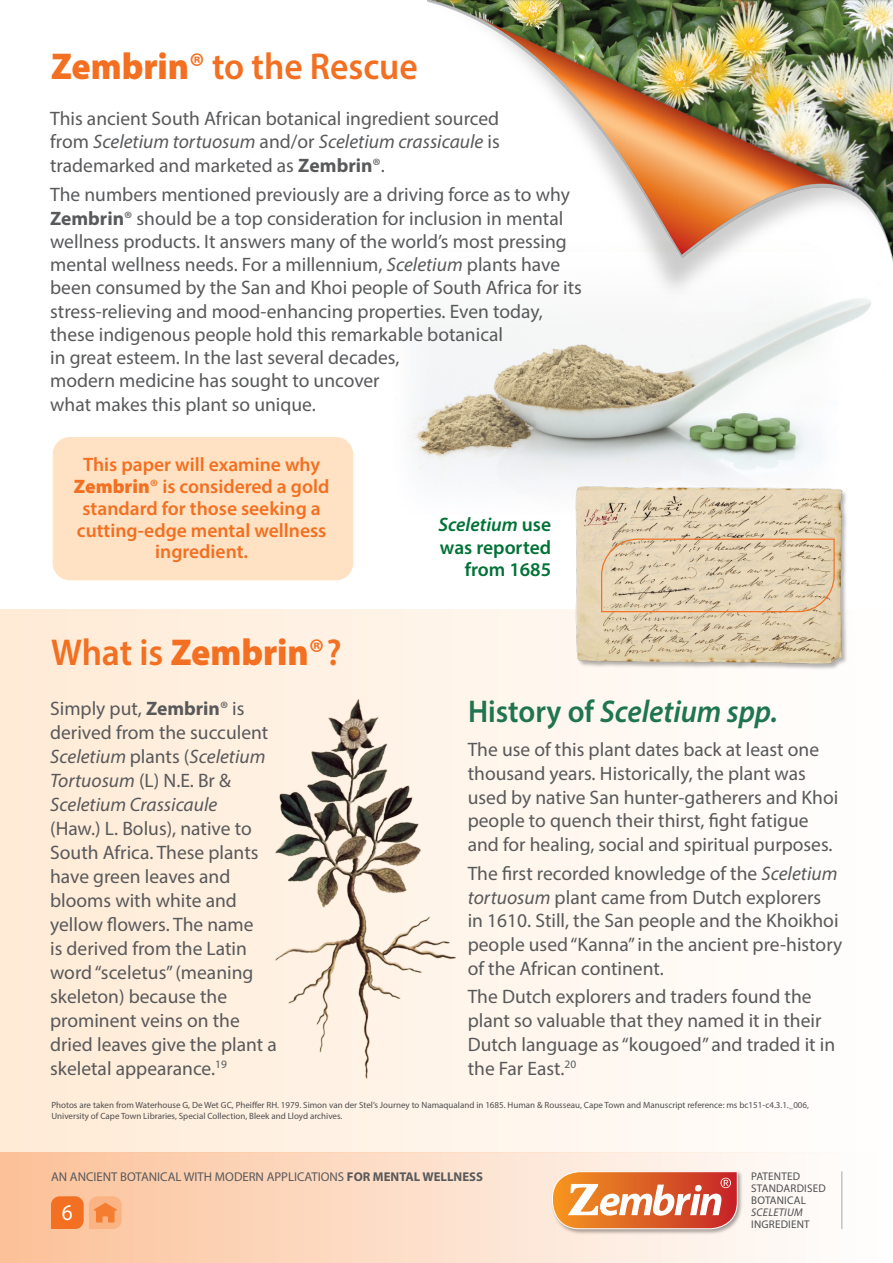
<style>
.page{position:relative;width:893px;height:1263px;background:#fff}
.page>*{position:absolute;margin:0;border:0;box-sizing:border-box;transform-origin:0 0}
.t1{font:600 37.5px "Myriad Pro";color:#f36f21;scale:.95 1}
.t2{font:italic 600 31.5px "Myriad Pro";color:#1e7550;scale:.95 1}
.t3{font:22.5px "Myriad Pro";color:#fff;scale:.95 1}
.t4{font:19.5px/24px "Myriad Pro";color:#58595b}
.t5{font:600 19.5px/21.8px "Myriad Pro";color:#f36f21;text-align:center}
.t6{font:600 19.5px/22.5px "Myriad Pro";color:#007236;text-align:right}
.t7{font:12.75px "Myriad Pro";color:#58595b}
.t8{font:11.1px/12.1px "Myriad Pro";letter-spacing:.02em;color:#4d4d4f}
.t9{font:italic 11.1px "Myriad Pro";letter-spacing:.02em;color:#4d4d4f}
.t10{font:9px/11.2px "Myriad Pro";color:#4d4d4f}
.s1{font-weight:900}
.s2{font-style:italic}
.s3{font-weight:700}
.s4{font-style:normal}
</style>
<div class="page">
<img style="left:353px;top:329px;width:479px;height:186px">
<div style="left:0;top:609px;width:893px;height:543px;background:linear-gradient(to right,#ffebd5,#fffefe)"></div>
<img style="left:427px;top:0;width:466px;height:327px">
<div style="left:0;top:1152px;width:893px;height:111px;background:linear-gradient(to right,#fcc299,#feffff)"></div>
<div style="left:551px;top:1170px;width:192px;height:65px;background:#000;opacity:.35"></div>
<svg style="left:552px;top:1171px;width:186px;height:58px"></svg>
<hr style="left:841px;top:1171px;width:1px;height:58px;background:#4d4d4f">
<div style="left:53px;top:438px;width:300px;height:142px;background:#fee2c3;border-radius:17px"></div>
<div style="left:53px;top:437px;width:300px;height:143px;border:1px solid #fedbb4;border-radius:17px"></div>
<img style="left:252px;top:688px;width:211px;height:397px">
<img style="left:571px;top:479px;width:281px;height:196px">
<svg style="left:600px;top:538px;width:235px;height:75px;background:#dec9aa"></svg>
<svg style="left:50px;top:1195px;width:72px;height:35px;background:#f69557"></svg>
<h1 class="t1" style="left:51px;top:43px;width:388px"><span class="s1">Zembrin</span>® to the Rescue</h1>
<p class="t4" style="left:50px;top:107px;width:451px;line-height:23.2px;text-align:justify">This ancient South African botanical ingredient sourced from <span class="s2">Sceletium tortuosum</span> and/or <span class="s2">Sceletium crassicaule</span> is trademarked and marketed as <span class="s3">Zembrin</span>®.</p>
<p class="t4" style="left:50px;top:183px;width:533px;line-height:23.2px">The numbers mentioned previously are a driving force as to why <span class="s3">Zembrin</span>® should be a top consideration for inclusion in mental wellness products. It answers many of the world’s most pressing mental wellness needs. For a millennium, <span class="s2">Sceletium</span> plants have been consumed by the San and Khoi people of South Africa for its stress-relieving and mood-enhancing properties. Even today, these indigenous people hold this remarkable botanical<br>in great esteem. In the last several decades,<br>modern medicine has sought to uncover<br>what makes this plant so unique.</p>
<p class="t5" style="left:74px;top:453px;width:257px">This paper will examine why<br><span class="s1">Zembrin</span>® is considered a gold standard for those seeking a cutting-edge mental wellness ingredient.</p>
<p class="t6" style="left:438px;top:513px;width:114px"><span class="s2">Sceletium</span> use was reported from 1685</p>
<h1 class="t1" style="left:51px;top:629px;width:308px">What is <span class="s1">Zembrin</span>®?</h1>
<p class="t4" style="left:50px;top:696px;width:220px">Simply put, <span class="s3">Zembrin</span>® is derived from the succulent<br><span class="s2">Sceletium</span> plants (<span class="s2">Sceletium<br>Tortuosum</span> (L) N.E. Br &amp;<br><span class="s2">Sceletium Crassicaule</span></p>
<p class="t4" style="left:50px;top:816px;width:228px">(Haw.) L. Bolus), native to<br>South Africa. These plants have green leaves and blooms with white and yellow flowers. The name<br>is derived from the Latin word “sceletus” (meaning skeleton) because the prominent veins on the dried leaves give the plant a skeletal appearance.<sup>19</sup></p>
<p class="t10" style="left:51px;top:1099px;width:759px">Photos are taken from Waterhouse G, De Wet GC, Pheiffer RH. 1979. Simon van der Stel’s Journey to Namaqualand in 1685. Human &amp; Rousseau, Cape Town and Manuscript reference: ms bc151-c4.3.1._006,<br>University of Cape Town Libraries, Special Collection, Bleek and Lloyd archives.</p>
<h2 class="t2" style="left:468px;top:691px;width:328px"><span class="s4">History of</span> Sceletium spp.</h2>
<p class="t4" style="left:468px;top:737px;width:372px">The use of this plant dates back at least one thousand years. Historically, the plant was used by native San hunter-gatherers and Khoi people to quench their thirst, fight fatigue and for healing, social and spiritual purposes.</p>
<p class="t4" style="left:468px;top:861px;width:376px">The first recorded knowledge of the <span class="s2">Sceletium tortuosum</span> plant came from Dutch explorers<br>in 1610. Still, the San people and the Khoikhoi people used “Kanna” in the ancient pre-history of the African continent.</p>
<p class="t4" style="left:468px;top:985px;width:369px">The Dutch explorers and traders found the plant so valuable that they named it in their Dutch language as “kougoed” and traded it in the Far East.<sup>20</sup></p>
<p class="t7" style="left:51px;top:1169px;width:433px">AN ANCIENT BOTANICAL WITH MODERN APPLICATIONS <span class="s3">FOR MENTAL WELLNESS</span></p>
<p class="t3" style="left:62px;top:1199px;width:13px">6</p>
<p class="t8" style="left:751px;top:1170px;width:76px">PATENTED<br>STANDARDISED<br>BOTANICAL</p>
<p class="t9" style="left:751px;top:1206px;width:53px">SCELETIUM</p>
<p class="t8" style="left:751px;top:1218px;width:60px">INGREDIENT</p>
</div>
